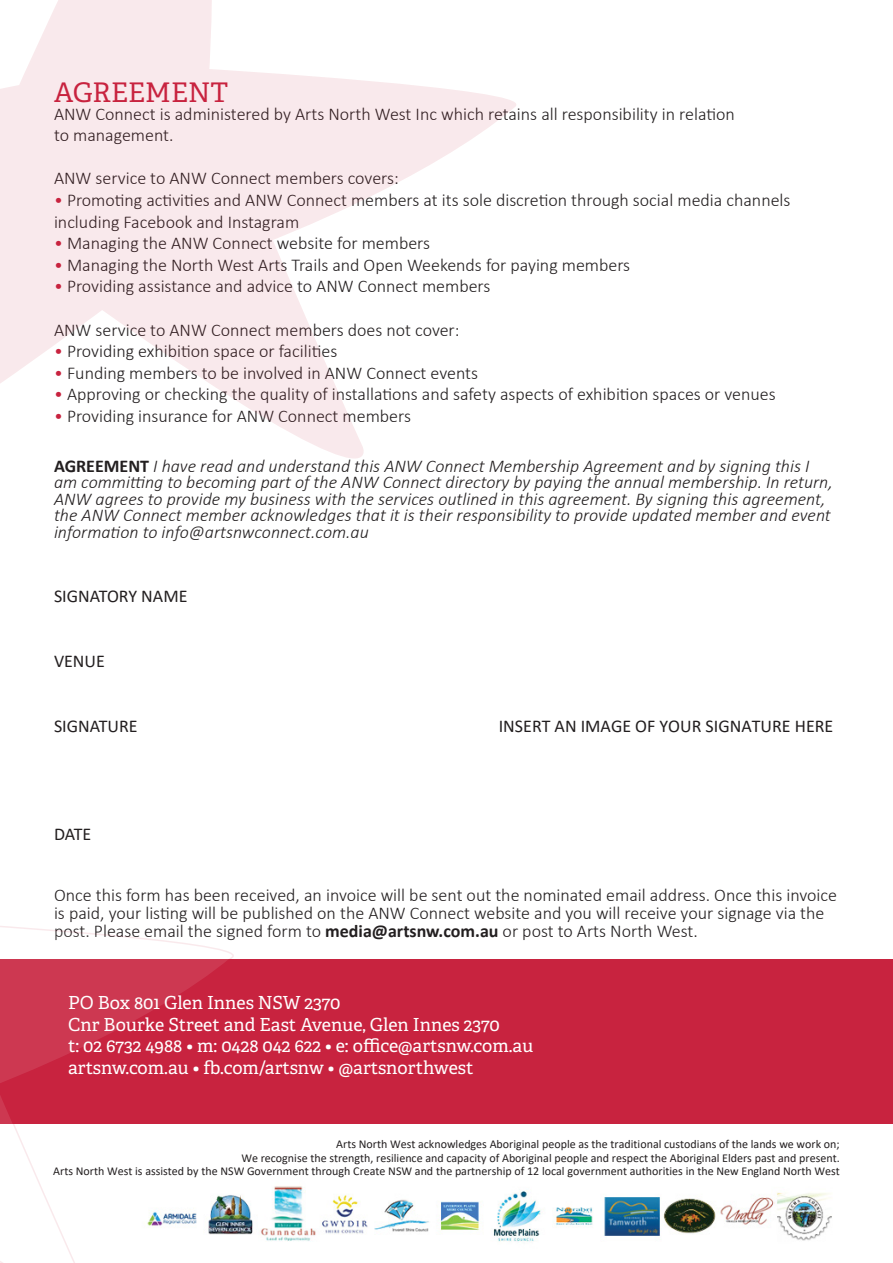
<style>
.page{position:relative;width:893px;height:1263px;background:#fff}
.page>*{position:absolute;margin:0;border:0;box-sizing:border-box;transform-origin:0 0}
.t1{font:27px "Adelle PE";color:#c8233f}
.t2{font:300 18px/21.6px "Calibri";color:#231f20}
.t3{font:italic 300 18px/16.5px "Calibri";color:#231f20}
.t4{font:18px/21.6px "Adelle PE";color:#fff}
.t5{font:18px "Calibri";color:#221e1f}
.t6{font:18px "Calibri";color:#231f20}
.t7{font:12px/13.5px "Calibri";color:#231f20;text-align:right}
.s1{color:#c8233f}
.s2{font-weight:700;font-style:normal}
.s3{font-weight:700}
</style>
<div class="page">
<div style="left:0;top:960px;width:893px;height:164px;background:#c8233f"></div>
<svg style="left:0;top:926px;width:252px;height:337px"></svg>
<img style="left:128px;top:1180px;width:704px;height:73px">
<svg style="left:0;top:0;width:516px;height:459px"></svg>
<p class="t1" style="left:54px;top:72px;width:176px">AGREEMENT</p>
<p class="t2" style="left:54px;top:103px;width:682px">ANW Connect is administered by Arts North West Inc which retains all responsibility in relation to management.</p>
<p class="t2" style="left:54px;top:167px;width:346px">ANW service to ANW Connect members covers:</p>
<p class="t2" style="left:54px;top:189px;width:738px"><span class="s1">•</span> Promoting activities and ANW Connect members at its sole discretion through social media channels including Facebook and Instagram</p>
<p class="t2" style="left:54px;top:232px;width:378px"><span class="s1">•</span> Managing the ANW Connect website for members</p>
<p class="t2" style="left:54px;top:254px;width:578px"><span class="s1">•</span> Managing the North West Arts Trails and Open Weekends for paying members</p>
<p class="t2" style="left:54px;top:275px;width:438px"><span class="s1">•</span> Providing assistance and advice to ANW Connect members</p>
<p class="t2" style="left:54px;top:319px;width:407px">ANW service to ANW Connect members does not cover:</p>
<p class="t2" style="left:54px;top:340px;width:285px"><span class="s1">•</span> Providing exhibition space or facilities</p>
<p class="t2" style="left:54px;top:362px;width:426px"><span class="s1">•</span> Funding members to be involved in ANW Connect events</p>
<p class="t2" style="left:54px;top:383px;width:723px"><span class="s1">•</span> Approving or checking the quality of installations and safety aspects of exhibition spaces or venues</p>
<p class="t2" style="left:54px;top:405px;width:359px"><span class="s1">•</span> Providing insurance for ANW Connect members</p>
<p class="t3" style="left:54px;top:457px;width:780px"><span class="s2">AGREEMENT</span> I have read and understand this ANW Connect Membership Agreement and by signing this I am committing to becoming part of the ANW Connect directory by paying the annual membership. In return, ANW agrees to provide my business with the services outlined in this agreement. By signing this agreement, the ANW Connect member acknowledges that it is their responsibility to provide updated member and event information to info@artsnwconnect.com.au</p>
<p class="t6" style="left:54px;top:584px;width:135px">SIGNATORY NAME</p>
<p class="t6" style="left:54px;top:649px;width:52px">VENUE</p>
<p class="t6" style="left:54px;top:713px;width:85px">SIGNATURE</p>
<p class="t6" style="left:54px;top:821px;width:39px">DATE</p>
<p class="t5" style="left:499px;top:713px;width:336px">INSERT AN IMAGE OF YOUR SIGNATURE HERE</p>
<p class="t2" style="left:54px;top:886px;width:784px;line-height:18px">Once this form has been received, an invoice will be sent out the nominated email address. Once this invoice is paid, your listing will be published on the ANW Connect website and you will receive your signage via the post. Please email the signed form to <span class="s3">media@artsnw.com.au</span> or post to Arts North West.</p>
<p class="t4" style="left:68px;top:991px;width:433px">PO Box 801 Glen Innes NSW 2370<br>Cnr Bourke Street and East Avenue, Glen Innes 2370</p>
<p class="t4" style="left:68px;top:1034px;width:467px">t: 02 6732 4988 • m: 0428 042 622 • e: office@artsnw.com.au artsnw.com.au • fb.com/artsnw • @artsnorthwest</p>
<p class="t7" style="left:53px;top:1137px;width:788px">Arts North West acknowledges Aboriginal people as the traditional custodians of the lands we work on;<br>We recognise the strength, resilience and capacity of Aboriginal people and respect the Aboriginal Elders past and present.<br>Arts North West is assisted by the NSW Government through Create NSW and the partnership of 12 local government authorities in the New England North West</p>
</div>
